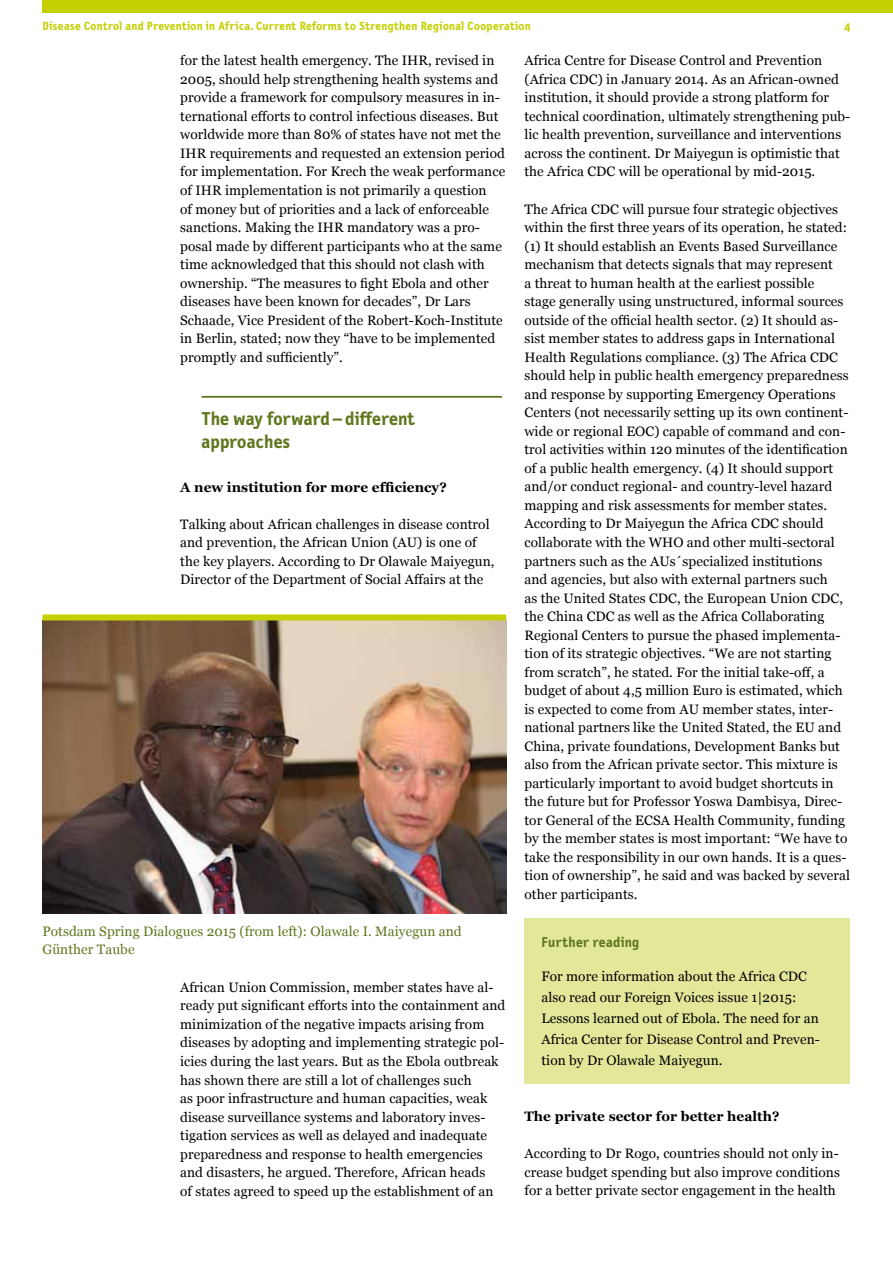
<style>
.page{position:relative;width:893px;height:1263px;background:#fff}
.page>*{position:absolute;margin:0;border:0;box-sizing:border-box;transform-origin:0 0}
.t1{font:700 18.75px/23px "Letter Gothic Text OT";letter-spacing:.005em;color:#60771e}
.t2{font:700 14.4px "Letter Gothic Text OT";letter-spacing:.015em;color:#60771e}
.t3{font:13.65px/18.5px "Georgia";letter-spacing:.005em;color:#000}
.t4{font:13.65px/18.1px "Georgia";letter-spacing:.005em;color:#60771e}
.t5{font:700 13.65px "Georgia";letter-spacing:.005em;color:#000}
.t6{font:700 12px "Letter Gothic Text OT";letter-spacing:.02em;color:#c4d000}
</style>
<div class="page">
<div style="left:43px;top:0;width:850px;height:13px;background:#c4d000"></div>
<hr style="left:201px;top:396px;width:301px;height:2px;background:#60771e">
<div style="left:524px;top:918px;width:326px;height:166px;background:#e3e79a"></div>
<img style="left:43px;top:620px;width:463px;height:294px">
<div style="left:43px;top:614px;width:463px;height:6px;background:#c4d000"></div>
<p class="t6" style="left:43px;top:18px;width:490px">Disease Control and Prevention in Africa. Current Reforms to Strengthen Regional Cooperation</p>
<p class="t6" style="left:844px;top:18px;width:8px">4</p>
<p class="t3" style="left:524px;top:52px;width:327px">Africa Centre for Disease Control and Prevention (Africa CDC) in January 2014. As an African-owned institution, it should provide a strong platform for technical coordination, ultimately strengthening pub&shy;lic health prevention, surveillance and interventions across the continent. Dr Maiyegun is optimistic that the Africa CDC will be operational by mid-2015.</p>
<p class="t3" style="left:524px;top:200px;width:327px">The Africa CDC will pursue four strategic objectives within the first three years of its operation, he stated: (1) It should establish an Events Based Surveillance mechanism that detects signals that may represent<br>a threat to human health at the earliest possible<br>stage generally using unstructured, informal sources outside of the official health sector. (2) It should as&shy;sist member states to address gaps in International Health Regulations compliance. (3) The Africa CDC should help in public health emergency preparedness and response by supporting Emergency Operations Centers (not necessarily setting up its own continent&shy;wide or regional EOC) capable of command and con&shy;trol activities within 120 minutes of the identification of a public health emergency. (4) It should support and/or conduct regional- and country-level hazard mapping and risk assessments for member states.<br>According to Dr Maiyegun the Africa CDC should collaborate with the WHO and other multi-sectoral partners such as the AUs´specialized institutions<br>and agencies, but also with external partners such<br>as the United States CDC, the European Union CDC, the China CDC as well as the Africa Collaborating Regional Centers to pursue the phased implementa&shy;tion of its strategic objectives. “We are not starting from scratch”, he stated. For the initial take-off, a budget of about 4,5 million Euro is estimated, which is expected to come from AU member states, inter&shy;national partners like the United Stated, the EU and China, private foundations, Development Banks but also from the African private sector. This mixture is particularly important to avoid budget shortcuts in the future but for Professor Yoswa Dambisya, Direc&shy;tor General of the ECSA Health Community, funding by the member states is most important: “We have to take the responsibility in our own hands. It is a ques&shy;tion of ownership”, he said and was backed by several other participants.</p>
<p class="t3" style="left:180px;top:52px;width:327px">for the latest health emergency. The IHR, revised in 2005, should help strengthening health systems and provide a framework for compulsory measures in in&shy;ternational efforts to control infectious diseases. But worldwide more than 80% of states have not met the IHR requirements and requested an extension period for implementation. For Krech the weak performance of IHR implementation is not primarily a question<br>of money but of priorities and a lack of enforceable sanctions. Making the IHR mandatory was a pro&shy;posal made by different participants who at the same time acknowledged that this should not clash with ownership. “The measures to fight Ebola and other diseases have been known for decades”, Dr Lars Schaade, Vice President of the Robert-Koch-Institute in Berlin, stated; now they “have to be implemented promptly and sufficiently”.</p>
<h1 class="t1" style="left:201px;top:407px;width:215px">The way forward – different approaches</h1>
<p class="t5" style="left:180px;top:478px;width:268px">A new institution for more efficiency?</p>
<p class="t3" style="left:180px;top:515px;width:316px">Talking about African challenges in disease control and prevention, the African Union (AU) is one of the key players. According to Dr Olawale Maiyegun, Director of the Department of Social Affairs at the</p>
<p class="t4" style="left:42px;top:923px;width:421px">Potsdam Spring Dialogues 2015 (from left): Olawale I. Maiyegun and<br>Günther Taube</p>
<p class="t3" style="left:180px;top:978px;width:327px">African Union Commission, member states have al&shy;ready put significant efforts into the containment and minimization of the negative impacts arising from diseases by adopting and implementing strategic pol&shy;icies during the last years. But as the Ebola outbreak has shown there are still a lot of challenges such<br>as poor infrastructure and human capacities, weak disease surveillance systems and laboratory inves&shy;tigation services as well as delayed and inadequate preparedness and response to health emergencies and disasters, he argued. Therefore, African heads<br>of states agreed to speed up the establishment of an</p>
<p class="t2" style="left:541px;top:933px;width:99px">Further reading</p>
<p class="t3" style="left:541px;top:966px;width:280px;line-height:21px">For more information about the Africa CDC also read our Foreign Voices issue 1|2015:<br>Lessons learned out of Ebola. The need for an Africa Center for Disease Control and Preven&shy;tion by Dr Olawale Maiyegun.</p>
<p class="t5" style="left:524px;top:1108px;width:257px">The private sector for better health?</p>
<p class="t3" style="left:524px;top:1145px;width:317px;text-align:justify">According to Dr Rogo, countries should not only in&shy;crease budget spending but also improve conditions for a better private sector engagement in the health</p>
</div>
